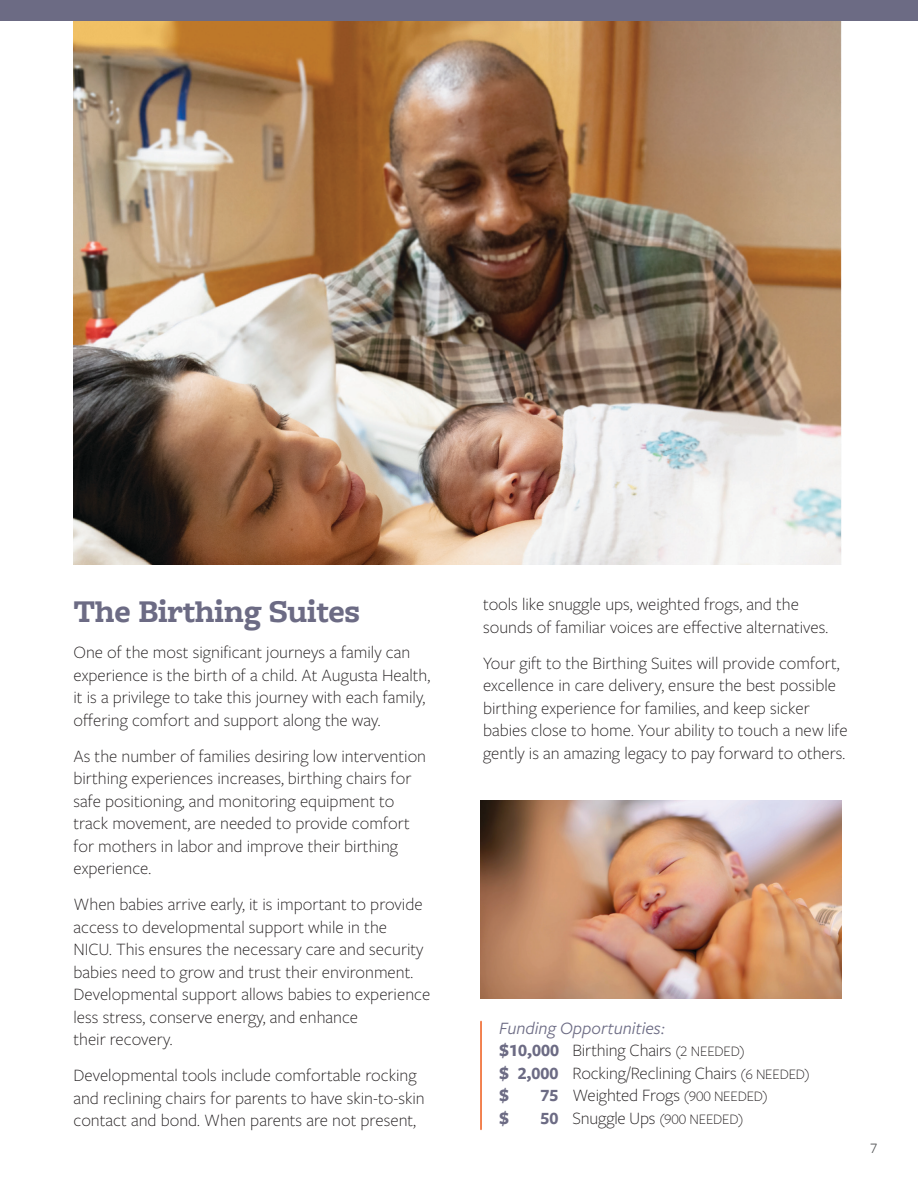
<style>
.page{position:relative;width:918px;height:1188px;background:#fff}
.page>*{position:absolute;margin:0;border:0;box-sizing:border-box;transform-origin:0 0}
.t1{font:700 33px "Freight Macro Pro";letter-spacing:-.01em;color:#6c6b84}
.body{font:300 18px/22.5px "Freight Sans Pro";color:#231f20}
.callout{font:italic 18px "Freight Sans Pro";color:#6c6b84}
.body-2{font:700 18px "Freight Sans Pro";color:#6c6b84}
.body-3{font:300 15px "Freight Sans Pro";letter-spacing:-.01em;color:#231f20}
.t2{font:15px "Freight Sans Pro";color:#58595b}
.s1{font-weight:700;color:#6c6b84}
.s2{font-size:15px}
.s3{font-weight:700;font-size:18px;color:#6c6b84}
.s4{font-size:18px}
</style>
<div class="page">
<img style="left:73px;top:21px;width:769px;height:543px">
<div style="left:0;top:0;width:918px;height:20px;background:#6c6b84"></div>
<img style="left:480px;top:800px;width:362px;height:198px">
<hr style="left:480px;top:1022px;width:2px;height:107px;background:#f27e4c">
<p class="t1" style="left:73px;top:588px;width:288px">The Birthing Suites</p>
<p class="body" style="left:73px;top:641px;width:358px">One of the most significant journeys a family can experience is the birth of a child. At Augusta Health, it is a privilege to take this journey with each family, offering comfort and support along the way.</p>
<p class="body" style="left:73px;top:744px;width:354px">As the number of families desiring low intervention birthing experiences increases, birthing chairs for safe positioning, and monitoring equipment to track movement, are needed to provide comfort for mothers in labor and improve their birthing experience.</p>
<p class="body" style="left:73px;top:893px;width:358px">When babies arrive early, it is important to provide access to developmental support while in the<br>NICU. This ensures the necessary care and security babies need to grow and trust their environment.<br>Developmental support allows babies to experience less stress, conserve energy, and enhance<br>their recovery.</p>
<p class="body" style="left:73px;top:1064px;width:353px">Developmental tools include comfortable rocking and reclining chairs for parents to have skin-to-skin contact and bond. When parents are not present,</p>
<p class="body" style="left:483px;top:592px;width:347px">tools like snuggle ups, weighted frogs, and the sounds of familiar voices are effective alternatives.</p>
<p class="body" style="left:483px;top:651px;width:366px">Your gift to the Birthing Suites will provide comfort, excellence in care delivery, ensure the best possible birthing experience for families, and keep sicker babies close to home. Your ability to touch a new life gently is an amazing legacy to pay forward to others.</p>
<p class="callout" style="left:499px;top:1016px;width:168px">Funding Opportunities:</p>
<p class="body" style="left:499px;top:1039px;width:248px"><span class="s1">$10,000</span> Birthing Chairs <span class="s2">(2 NEEDED)</span></p>
<p class="body" style="left:499px;top:1061px;width:313px"><span class="s1">$ 2,000</span> Rocking/Reclining Chairs <span class="s2">(6 NEEDED)</span></p>
<p class="body-2" style="left:499px;top:1083px;width:12px">$</p>
<p class="body" style="left:540px;top:1084px;width:229px"><span class="s1">75</span> Weighted Frogs <span class="s2">(900 NEEDED)</span></p>
<p class="body-2" style="left:499px;top:1106px;width:12px">$</p>
<p class="body-3" style="left:540px;top:1109px;width:205px"><span class="s3">50</span> <span class="s4">Snuggle Ups</span> (900 NEEDED)</p>
<p class="t2" style="left:870px;top:1138px;width:9px">7</p>
</div>
